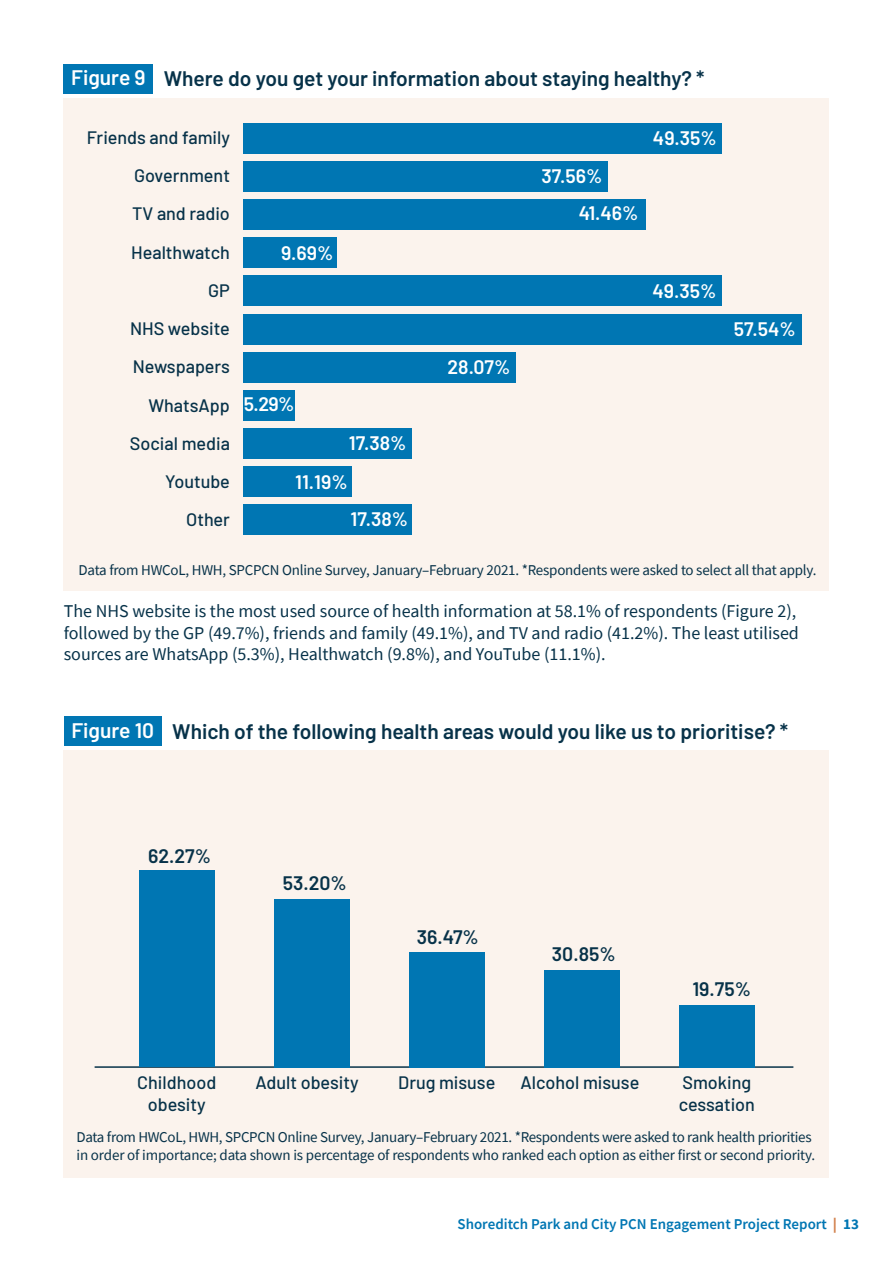
<style>
.page{position:relative;width:893px;height:1263px;background:#fff}
.page>*{position:absolute;margin:0;border:0;box-sizing:border-box;transform-origin:0 0}
.t1{font:600 21px "Barlow";color:#073249}
.t2{font:600 21px "Barlow";color:#fff}
.t3{font:600 19.5px/37.2px "Barlow";color:#fff}
.t4{font:600 19.5px "Barlow";color:#073249}
.t5{font:18px/21.6px "Source Sans Pro";color:#073249}
.t6{font:500 18px/38.2px "Barlow";color:#073249;text-align:right}
.t7{font:15px/18px "Source Sans Pro";letter-spacing:-.015em;color:#073249}
.t8{font:600 15px "Source Sans Pro";color:#0076b3}
.s1{font-weight:900;color:#d2814d}
.s2{font-weight:700}
</style>
<div class="page">
<div style="left:64px;top:99px;width:765px;height:492px;background:#fbf3ed"></div>
<div style="left:64px;top:750px;width:765px;height:428px;background:#fbf3ed"></div>
<div style="left:64px;top:64px;width:89px;height:30px;background:#0076b3"></div>
<div style="left:64px;top:716px;width:98px;height:30px;background:#0076b3"></div>
<hr style="left:95px;top:1066px;width:698px;height:2px;background:#073249">
<div style="left:679px;top:1005px;width:76px;height:62px;background:#0076b3"></div>
<div style="left:544px;top:970px;width:76px;height:97px;background:#0076b3"></div>
<div style="left:409px;top:952px;width:76px;height:115px;background:#0076b3"></div>
<div style="left:275px;top:899px;width:75px;height:168px;background:#0076b3"></div>
<div style="left:140px;top:870px;width:75px;height:197px;background:#0076b3"></div>
<div style="left:243px;top:505px;width:169px;height:30px;background:#0076b3"></div>
<div style="left:243px;top:467px;width:109px;height:30px;background:#0076b3"></div>
<div style="left:243px;top:428px;width:169px;height:30px;background:#0076b3"></div>
<div style="left:243px;top:390px;width:52px;height:30px;background:#0076b3"></div>
<div style="left:243px;top:352px;width:273px;height:30px;background:#0076b3"></div>
<div style="left:243px;top:314px;width:558px;height:30px;background:#0076b3"></div>
<div style="left:243px;top:276px;width:479px;height:30px;background:#0076b3"></div>
<div style="left:243px;top:238px;width:94px;height:30px;background:#0076b3"></div>
<div style="left:243px;top:200px;width:403px;height:30px;background:#0076b3"></div>
<div style="left:243px;top:161px;width:365px;height:30px;background:#0076b3"></div>
<div style="left:243px;top:123px;width:479px;height:30px;background:#0076b3"></div>
<h1 class="t2" style="left:71px;top:62px;width:76px">Figure 9</h1>
<h1 class="t1" style="left:164px;top:63px;width:542px">Where do you get your information about staying healthy? *</h1>
<p class="t6" style="left:87px;top:117px;width:145px">Friends and family<br>Government<br>TV and radio<br>Healthwatch<br>GP<br>NHS website<br>Newspapers<br>WhatsApp<br>Social media<br>Youtube<br>Other</p>
<h2 class="t3" style="left:281px;top:232px;width:54px">9.69%</h2>
<h2 class="t3" style="left:244px;top:384px;width:52px">5.29%</h2>
<h2 class="t3" style="left:349px;top:423px;width:59px">17.38%</h2>
<h2 class="t3" style="left:295px;top:461px;width:54px">11.19%</h2>
<h2 class="t3" style="left:351px;top:498px;width:59px">17.38%</h2>
<h2 class="t3" style="left:447px;top:346px;width:64px">28.07%</h2>
<h2 class="t3" style="left:579px;top:156px;width:61px;text-indent:-37px">37.56%<br>41.46%</h2>
<h2 class="t3" style="left:653px;top:118px;width:65px">49.35%</h2>
<h2 class="t3" style="left:653px;top:271px;width:65px">49.35%</h2>
<h2 class="t3" style="left:734px;top:309px;width:64px">57.54%</h2>
<p class="t7" style="left:79px;top:561px;width:739px">Data from HWCoL, HWH, SPCPCN Online Survey, January–February 2021. *Respondents were asked to select all that apply.</p>
<p class="t5" style="left:64px;top:600px;width:737px">The NHS website is the most used source of health information at 58.1% of respondents (Figure 2), followed by the GP (49.7%), friends and family (49.1%), and TV and radio (41.2%). The least utilised sources are WhatsApp (5.3%), Healthwatch (9.8%), and YouTube (11.1%).</p>
<h1 class="t2" style="left:71px;top:714px;width:84px">Figure 10</h1>
<h1 class="t1" style="left:172px;top:716px;width:618px">Which of the following health areas would you like us to prioritise? *</h1>
<h2 class="t4" style="left:148px;top:841px;width:64px">62.27%</h2>
<h2 class="t4" style="left:283px;top:869px;width:66px">53.20%</h2>
<h2 class="t4" style="left:417px;top:923px;width:64px">36.47%</h2>
<h2 class="t4" style="left:552px;top:940px;width:65px">30.85%</h2>
<p class="t6" style="left:137px;top:1062px;width:81px">Childhood</p>
<p class="t6" style="left:255px;top:1062px;width:105px">Adult obesity</p>
<p class="t6" style="left:398px;top:1062px;width:99px">Drug misuse</p>
<p class="t6" style="left:521px;top:1062px;width:120px">Alcohol misuse</p>
<p class="t6" style="left:148px;top:1083px;width:59px">obesity</p>
<h2 class="t4" style="left:692px;top:975px;width:60px">19.75%</h2>
<p class="t6" style="left:679px;top:1070px;width:78px;line-height:21.6px;text-align:left">Smoking cessation</p>
<p class="t7" style="left:77px;top:1128px;width:740px">Data from HWCoL, HWH, SPCPCN Online Survey, January–February 2021. *Respondents were asked to rank health priorities in order of importance; data shown is percentage of respondents who ranked each option as either first or second priority.</p>
<p class="t8" style="left:457px;top:1214px;width:403px">Shoreditch Park and City PCN Engagement Project Report <span class="s1">|</span> <span class="s2">13</span></p>
</div>
